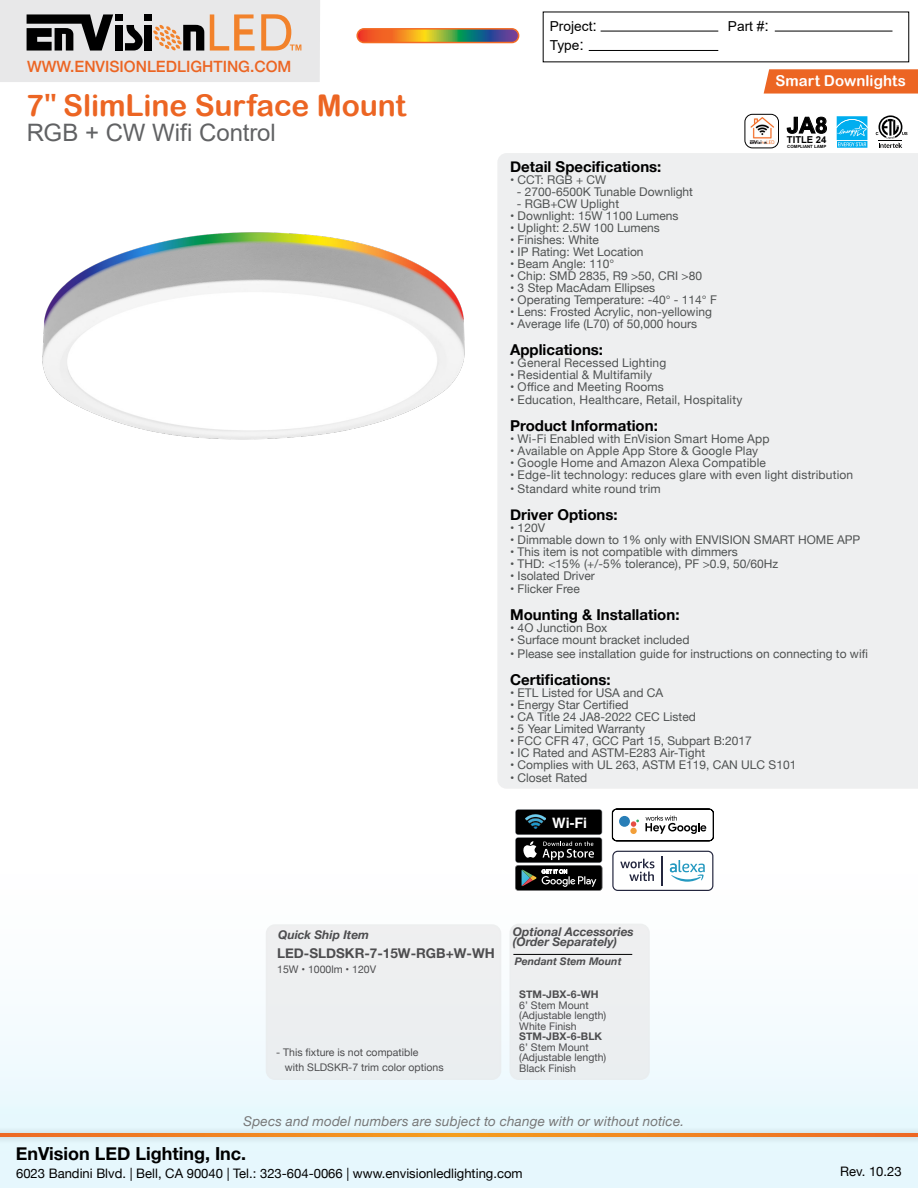
<style>
.page{position:relative;width:918px;height:1188px;background:#fff}
.page>*{position:absolute;margin:0;border:0;box-sizing:border-box;transform-origin:0 0}
.t1{font:30px "Arial Rounded MT Bold";letter-spacing:-.005em;color:#ec6523}
.t2{font:24px "Arial";letter-spacing:-.005em;color:#616264}
.t3{font:700 22.05px "Arial";color:#000}
.t4{font:700 18px "Helvetica Neue";color:#000}
.t5{font:500 15.6px "Helvetica Neue";color:#ec6523}
.t6{font:700 15px "Helvetica Neue";color:#000}
.t7{font:15px "Arial Rounded MT Bold";letter-spacing:.005em;color:#fff}
.t8{font:700 14.4px "Helvetica";color:#fff}
.t9{font:13.65px/19.4px "Arial";color:#000}
.t10{font:italic 13.5px "Helvetica Neue";letter-spacing:.01em;color:#777}
.t11{font:700 13.5px "Helvetica Neue";color:#4d4d4f}
.t12{font:13.05px "Helvetica Neue";color:#000}
.t13{font:12px "Helvetica Neue";color:#4f5252}
.t14{font:italic 700 12px/10.5px "Helvetica Neue";color:#4d4d4f}
.t15{font:10.5px/10.5px "Helvetica Neue";color:#4d4d4f}
.t16{font:700 10.5px "Helvetica Neue";color:#4d4d4f}
.t17{font:italic 700 10.5px "Helvetica Neue";color:#4d4d4f}
.t18{font:700 9.45px "Arial";color:#000}
.t19{font:700 4.35px "Arial";color:#000}
.s1{font-family:"Century Gothic Pro";font-weight:700}
.s2{font-size:15.9px}
</style>
<div class="page">
<div style="left:0;top:869px;width:918px;height:319px;background:linear-gradient(to right,#f2fbfe,#f1fafe)"></div>
<div style="left:266px;top:925px;width:235px;height:154px;background:#edeff0;border-radius:9px"></div>
<div style="left:266px;top:924px;width:235px;height:156px;border:2px solid #e6e7e8;border-radius:9px"></div>
<div style="left:745px;top:114px;width:34px;height:34px;border:1px solid #000;border-radius:8px"></div>
<img style="left:747px;top:117px;width:30px;height:29px">
<div style="left:510px;top:924px;width:139px;height:155px;background:#edeff0;border-radius:9px"></div>
<div style="left:509px;top:924px;width:141px;height:156px;border:2px solid #e6e7e8;border-radius:9px"></div>
<hr style="left:513px;top:954px;width:119px;height:1px;background:#000">
<div style="left:0;top:0;width:320px;height:82px;background:#e8e8e9"></div>
<div style="left:115px;top:25px;width:8px;height:26px;background:#000"></div>
<div style="left:115px;top:14px;width:8px;height:7px;background:#000"></div>
<div style="left:144px;top:25px;width:8px;height:26px;background:#000"></div>
<div style="left:144px;top:14px;width:8px;height:7px;background:#000"></div>
<svg style="left:27px;top:14px;width:86px;height:37px"></svg>
<svg style="left:125px;top:25px;width:18px;height:26px"></svg>
<svg style="left:210px;top:14px;width:45px;height:37px"></svg>
<svg style="left:153px;top:25px;width:51px;height:26px"></svg>
<svg style="left:261px;top:14px;width:40px;height:37px"></svg>
<hr style="left:601px;top:31px;width:117px;height:1px;background:#000">
<hr style="left:589px;top:50px;width:129px;height:1px;background:#000">
<hr style="left:775px;top:31px;width:117px;height:1px;background:#000">
<svg style="left:764px;top:69px;width:154px;height:25px;background:#ec6b2c"></svg>
<div style="left:497px;top:153px;width:421px;height:636px;background:#eeeff0"></div>
<img style="left:42px;top:232px;width:423px;height:208px">
<svg style="left:836px;top:116px;width:32px;height:32px"></svg>
<svg style="left:876px;top:115px;width:31px;height:33px"></svg>
<svg style="left:357px;top:29px;width:162px;height:14px"></svg>
<div style="left:356px;top:28px;width:163px;height:15px;border:2px solid #f36c25;border-radius:7px"></div>
<svg style="left:611px;top:808px;width:103px;height:34px"></svg>
<div style="left:630px;top:828px;width:7px;height:6px;background:#f29f39;border-radius:50%"></div>
<div style="left:619px;top:816px;width:11px;height:11px;background:#297eb7;border-radius:50%"></div>
<svg style="left:612px;top:851px;width:101px;height:40px"></svg>
<div style="left:515px;top:837px;width:87px;height:26px;background:#4f5153;border-radius:3px"></div>
<div style="left:516px;top:838px;width:86px;height:24px;background:#000;border-radius:2px"></div>
<svg style="left:515px;top:841px;width:87px;height:50px"></svg>
<svg style="left:515px;top:809px;width:87px;height:26px"></svg>
<div style="left:516px;top:810px;width:86px;height:24px;background:#000;border-radius:2px"></div>
<img style="left:526px;top:814px;width:20px;height:15px">
<div style="left:0;top:1126px;width:918px;height:18px;background:#000;opacity:.28"></div>
<svg style="left:0;top:1134px;width:918px;height:3px;background:#f08320"></svg>
<h3 class="t5" style="left:27px;top:54px;width:266px">WWW.ENVISIONLEDLIGHTING.COM</h3>
<h1 class="t1" style="left:26px;top:88px;width:382px">7<span class="s1">"</span> SlimLine Surface Mount</h1>
<h2 class="t2" style="left:27px;top:116px;width:251px">RGB + CW Wifi Control</h2>
<p class="t9" style="left:550px;top:16px;width:49px">Project<span class="s2">:<br></span>Type<span class="s2">:</span></p>
<p class="t9" style="left:728px;top:16px;width:43px">Part #<span class="s2">:</span></p>
<p class="t7" style="left:775px;top:72px;width:132px">Smart Downlights</p>
<h3 class="t3" style="left:787px;top:110px;width:42px">JA8</h3>
<p class="t18" style="left:787px;top:133px;width:41px">TITLE 24</p>
<p class="t19" style="left:787px;top:143px;width:41px">COMPLIANT LAMP</p>
<p class="t6" style="left:510px;top:155px;width:153px">Detail Specifications:</p>
<p class="t13" style="left:510px;top:171px;width:98px">• CCT: RGB + CW</p>
<p class="t13" style="left:517px;top:183px;width:178px">- 2700-6500K Tunable Downlight</p>
<p class="t13" style="left:517px;top:195px;width:104px">- RGB+CW Uplight</p>
<p class="t13" style="left:510px;top:207px;width:170px">• Downlight: 15W 1100 Lumens</p>
<p class="t13" style="left:510px;top:219px;width:151px">• Uplight: 2.5W 100 Lumens</p>
<p class="t13" style="left:510px;top:231px;width:90px">• Finishes: White</p>
<p class="t13" style="left:510px;top:243px;width:135px">• IP Rating: Wet Location</p>
<p class="t13" style="left:510px;top:255px;width:106px">• Beam Angle: 110°</p>
<p class="t13" style="left:510px;top:267px;width:194px">• Chip: SMD 2835, R9 &gt;50, CRI &gt;80</p>
<p class="t13" style="left:510px;top:279px;width:147px">• 3 Step MacAdam Ellipses</p>
<p class="t13" style="left:510px;top:291px;width:208px">• Operating Temperature: -40° - 114° F</p>
<p class="t13" style="left:510px;top:303px;width:203px">• Lens: Frosted Acrylic, non-yellowing</p>
<p class="t13" style="left:510px;top:315px;width:188px">• Average life (L70) of 50,000 hours</p>
<p class="t6" style="left:510px;top:338px;width:94px">Applications:</p>
<p class="t13" style="left:510px;top:354px;width:158px">• General Recessed Lighting</p>
<p class="t13" style="left:510px;top:366px;width:144px">• Residential &amp; Multifamily</p>
<p class="t13" style="left:510px;top:378px;width:155px">• Office and Meeting Rooms</p>
<p class="t13" style="left:510px;top:392px;width:234px">• Education, Healthcare, Retail, Hospitality</p>
<p class="t6" style="left:510px;top:414px;width:149px">Product Information:</p>
<p class="t13" style="left:510px;top:431px;width:261px">• Wi-Fi Enabled with EnVision Smart Home App</p>
<p class="t13" style="left:510px;top:443px;width:250px">• Available on Apple App Store &amp; Google Play</p>
<p class="t13" style="left:510px;top:455px;width:257px">• Google Home and Amazon Alexa Compatible</p>
<p class="t13" style="left:510px;top:467px;width:345px">• Edge-lit technology: reduces glare with even light distribution</p>
<p class="t13" style="left:510px;top:480px;width:152px">• Standard white round trim</p>
<p class="t6" style="left:510px;top:503px;width:109px">Driver Options:</p>
<p class="t13" style="left:510px;top:519px;width:36px">• 120V</p>
<p class="t13" style="left:510px;top:531px;width:352px">• Dimmable down to 1% only with ENVISION SMART HOME APP</p>
<p class="t13" style="left:510px;top:543px;width:229px">• This item is not compatible with dimmers</p>
<p class="t13" style="left:510px;top:555px;width:270px">• THD: &lt;15% (+/-5% tolerance), PF &gt;0.9, 50/60Hz</p>
<p class="t13" style="left:510px;top:567px;width:86px">• Isolated Driver</p>
<p class="t13" style="left:510px;top:581px;width:71px">• Flicker Free</p>
<p class="t6" style="left:510px;top:603px;width:171px">Mounting &amp; Installation:</p>
<p class="t13" style="left:510px;top:620px;width:99px">• 4O Junction Box</p>
<p class="t13" style="left:510px;top:632px;width:181px">• Surface mount bracket included</p>
<p class="t13" style="left:510px;top:645px;width:359px">• Please see installation guide for instructions on connecting to wifi</p>
<p class="t6" style="left:510px;top:668px;width:102px">Certifications:</p>
<p class="t13" style="left:510px;top:684px;width:155px">• ETL Listed for USA and CA</p>
<p class="t13" style="left:510px;top:696px;width:120px">• Energy Star Certified</p>
<p class="t13" style="left:510px;top:708px;width:187px">• CA Title 24 JA8-2022 CEC Listed</p>
<p class="t13" style="left:510px;top:720px;width:137px">• 5 Year Limited Warranty</p>
<p class="t13" style="left:510px;top:732px;width:243px">• FCC CFR 47, GCC Part 15, Subpart B:2017</p>
<p class="t13" style="left:510px;top:744px;width:197px">• IC Rated and ASTM-E283 Air-Tight</p>
<p class="t13" style="left:510px;top:756px;width:288px">• Complies with UL 263, ASTM E119, CAN ULC S101</p>
<p class="t13" style="left:510px;top:770px;width:79px">• Closet Rated</p>
<p class="t8" style="left:552px;top:814px;width:37px">Wi-Fi</p>
<p class="t14" style="left:278px;top:930px;width:93px">Quick Ship Item</p>
<p class="t11" style="left:277px;top:943px;width:219px">LED-SLDSKR-7-15W-RGB+W-WH</p>
<p class="t15" style="left:277px;top:965px;width:100px">15W • 1000lm • 120V</p>
<p class="t15" style="left:285px;top:1045px;width:160px;line-height:15px;text-indent:-9px">- This fixture is not compatible<br>with SLDSKR-7 trim color options</p>
<p class="t14" style="left:513px;top:927px;width:122px">Optional Accessories (Order Separately)</p>
<p class="t17" style="left:515px;top:953px;width:108px">Pendant Stem Mount</p>
<p class="t16" style="left:519px;top:986px;width:81px">STM-JBX-6-WH</p>
<p class="t15" style="left:519px;top:1000px;width:88px">6’ Stem Mount (Adjustable length)<br>White Finish</p>
<p class="t16" style="left:519px;top:1028px;width:84px">STM-JBX-6-BLK</p>
<p class="t15" style="left:519px;top:1042px;width:88px">6’ Stem Mount (Adjustable length)<br>Black Finish</p>
<p class="t10" style="left:243px;top:1112px;width:442px">Specs and model numbers are subject to change with or without notice.</p>
<p class="t12" style="left:16px;top:1164px;width:508px">6023 Bandini Blvd. | Bell, CA 90040 | Tel.: 323-604-0066 | www.envisionledlighting.com</p>
<h3 class="t4" style="left:16px;top:1140px;width:232px">EnVision LED Lighting, Inc.</h3>
<p class="t12" style="left:840px;top:1161px;width:63px">Rev. 10.23</p>
</div>
